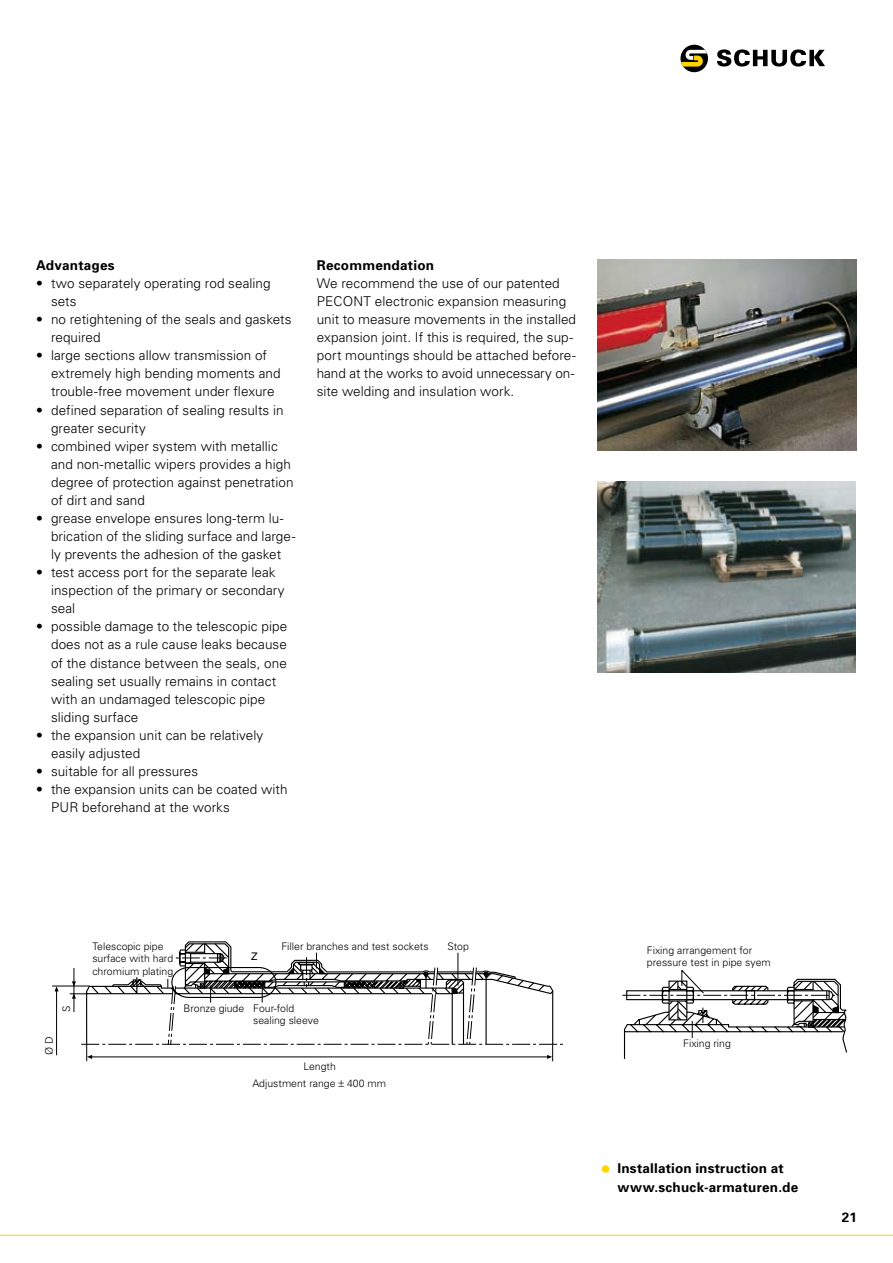
<style>
.page{position:relative;width:893px;height:1263px;background:#fff}
.page>*{position:absolute;margin:0;border:0;box-sizing:border-box;transform-origin:0 0}
.t1{font:300 13.5px/18px "Univers";letter-spacing:.005em;color:#000}
.t2{font:700 13.5px/18px "Univers";letter-spacing:.015em;color:#000}
.t3{font:300 10.5px/12.6px "Univers";color:#000}
.t4{font:10.5px "Univers";color:#000}
.s1{font-size:30px;color:#ffd500}
</style>
<div class="page">
<svg style="left:0;top:1234px;width:893px;height:2px;background:#ffe877"></svg>
<img style="left:597px;top:259px;width:260px;height:192px">
<img style="left:597px;top:481px;width:258px;height:192px">
<svg style="left:717px;top:49px;width:108px;height:18px"></svg>
<svg style="left:680px;top:45px;width:28px;height:27px"></svg>
<svg style="left:680px;top:50px;width:28px;height:16px"></svg>
<hr style="left:52px;top:986px;width:38px;height:1px;background:#000">
<hr style="left:56px;top:991px;width:1px;height:64px;background:#000">
<svg style="left:55px;top:986px;width:4px;height:5px"></svg>
<svg style="left:70px;top:941px;width:493px;height:120px"></svg>
<svg style="left:622px;top:970px;width:226px;height:89px"></svg>
<p class="t2" style="left:36px;top:256px;width:80px">Advantages</p>
<p class="t1" style="left:51px;top:274px;width:221px;text-indent:-15px">• two separately operating rod sealing sets</p>
<p class="t1" style="left:51px;top:310px;width:242px;text-indent:-15px">• no retightening of the seals and gaskets required</p>
<p class="t1" style="left:51px;top:347px;width:231px;text-indent:-15px">• large sections allow transmission of extremely high bending moments and trouble-free movement under flexure</p>
<p class="t1" style="left:51px;top:401px;width:234px;text-indent:-15px">• defined separation of sealing results in greater security</p>
<p class="t1" style="left:51px;top:437px;width:244px;text-indent:-15px">• combined wiper system with metallic and non-metallic wipers provides a high degree of protection against penetration of dirt and sand</p>
<p class="t1" style="left:51px;top:509px;width:246px;text-indent:-15px">• grease envelope ensures long-term lu&shy;brication of the sliding surface and large&shy;ly prevents the adhesion of the gasket</p>
<p class="t1" style="left:51px;top:563px;width:235px;text-indent:-15px">• test access port for the separate leak inspection of the primary or secondary seal</p>
<p class="t1" style="left:51px;top:618px;width:238px;text-indent:-15px">• possible damage to the telescopic pipe does not as a rule cause leaks because of the distance between the seals, one sealing set usually remains in contact with an undamaged telescopic pipe sliding surface</p>
<p class="t1" style="left:51px;top:726px;width:214px;text-indent:-15px">• the expansion unit can be relatively easily adjusted</p>
<p class="t1" style="left:36px;top:762px;width:163px">• suitable for all pressures</p>
<p class="t1" style="left:51px;top:780px;width:238px;text-indent:-15px">• the expansion units can be coated with<br>PUR beforehand at the works</p>
<p class="t2" style="left:317px;top:256px;width:119px">Recommendation</p>
<p class="t1" style="left:317px;top:274px;width:261px">We recommend the use of our patented PECONT electronic expansion measuring unit to measure movements in the installed expansion joint. If this is required, the sup&shy;port mountings should be attached before&shy;hand at the works to avoid unnecessary on&shy;site welding and insulation work.</p>
<p class="t3" style="left:60px;top:1012px;width:8px;rotate:-90deg">S</p>
<p class="t3" style="left:43px;top:1055px;width:20px;rotate:-90deg">Ø D</p>
<p class="t3" style="left:92px;top:940px;width:82px">Telescopic pipe surface with hard chromium plating</p>
<p class="t4" style="left:251px;top:950px;width:8px">Z</p>
<p class="t3" style="left:281px;top:940px;width:149px">Filler branches and test sockets</p>
<p class="t3" style="left:447px;top:940px;width:23px">Stop</p>
<p class="t3" style="left:253px;top:1002px;width:67px;text-indent:-70px">Bronze giude Four-fold sealing sleeve</p>
<p class="t3" style="left:303px;top:1060px;width:34px">Length</p>
<p class="t3" style="left:252px;top:1077px;width:135px">Adjustment range 400 mm</p>
<p class="t3" style="left:647px;top:943px;width:125px">Fixing arrangement for pressure test in pipe syem</p>
<p class="t3" style="left:683px;top:1037px;width:49px">Fixing ring</p>
<p class="t2" style="left:617px;top:1160px;width:182px;text-indent:-17px"><span class="s1">•</span> Installation instruction at www.schuck-armaturen.de</p>
<p class="t2" style="left:842px;top:1208px;width:17px">21</p>
</div>
